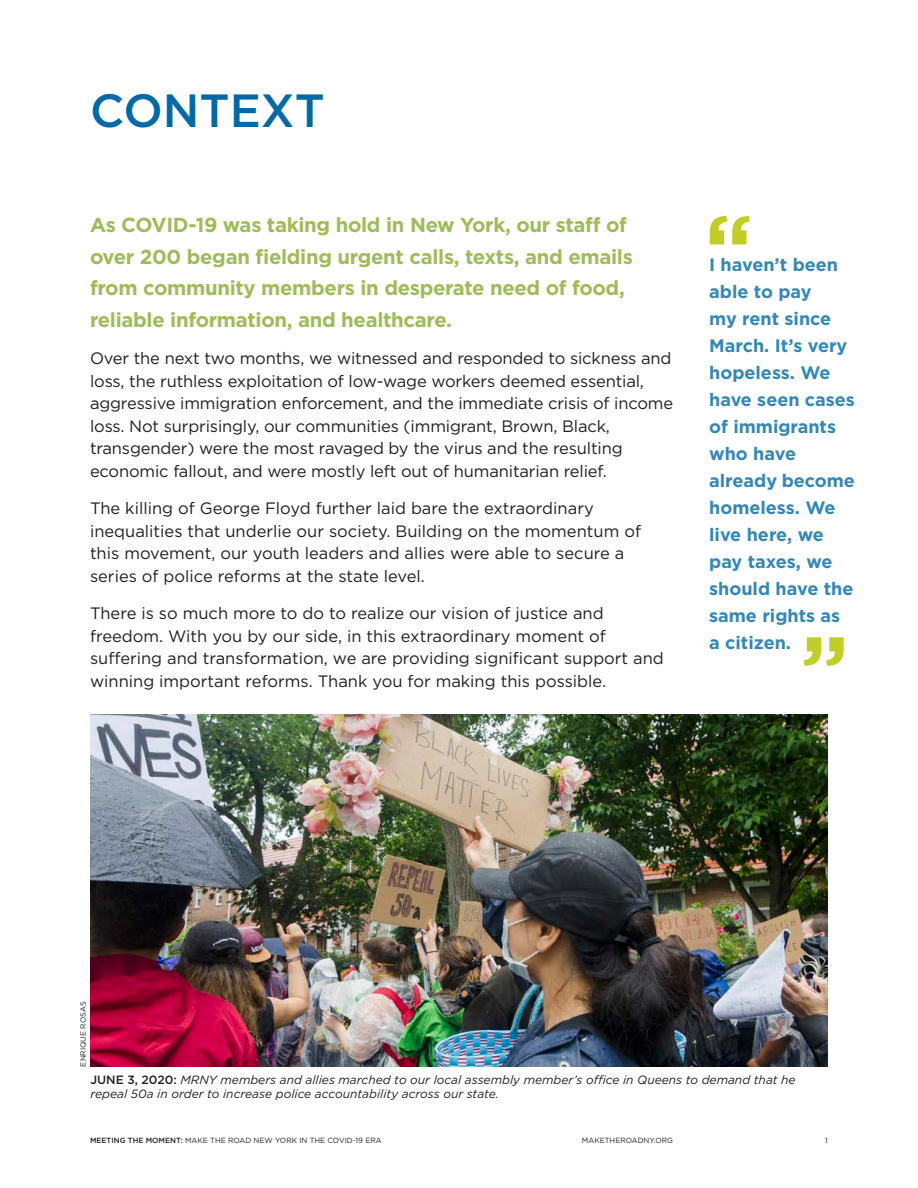
<style>
.page{position:relative;width:918px;height:1188px;background:#fff}
.page>*{position:absolute;margin:0;border:0;box-sizing:border-box;transform-origin:0 0}
.Head{font:500 46.5px "Gotham";color:#0069aa}
.Intro{font:700 20.25px/31.5px "Gotham";letter-spacing:-.015em;color:#a0bc58}
.t1{font:700 18px/27px "Gotham";color:#3387bb}
.Body{font:16.5px/22.5px "Gotham";letter-spacing:-.01em;color:#231f20}
.Photo_Caption{font:italic 12px/14.4px "Gotham";color:#231f20}
.Photo_Credit{font:7.5px "Gotham";color:#231f20}
.s1{font-weight:500;font-style:normal}
.s2{font-weight:500}
</style>
<div class="page">
<img style="left:90px;top:715px;width:738px;height:351px">
<svg style="left:710px;top:216px;width:40px;height:28px"></svg>
<svg style="left:804px;top:637px;width:40px;height:29px"></svg>
<p class="Head" style="left:90px;top:80px;width:236px">CONTEXT</p>
<p class="Intro" style="left:90px;top:209px;width:544px">As COVID-19 was taking hold in New York, our staff of over 200 began fielding urgent calls, texts, and emails from community members in desperate need of food, reliable information, and healthcare.</p>
<p class="Body" style="left:90px;top:347px;width:585px">Over the next two months, we witnessed and responded to sickness and loss, the ruthless exploitation of low-wage workers deemed essential, aggressive immigration enforcement, and the immediate crisis of income loss. Not surprisingly, our communities (immigrant, Brown, Black, transgender) were the most ravaged by the virus and the resulting economic fallout, and were mostly left out of humanitarian relief.</p>
<p class="Body" style="left:90px;top:497px;width:553px">The killing of George Floyd further laid bare the extraordinary inequalities that underlie our society. Building on the momentum of this movement, our youth leaders and allies were able to secure a series of police reforms at the state level.</p>
<p class="Body" style="left:90px;top:602px;width:575px">There is so much more to do to realize our vision of justice and freedom. With you by our side, in this extraordinary moment of suffering and transformation, we are providing significant support and winning important reforms. Thank you for making this possible.</p>
<p class="t1" style="left:709px;top:251px;width:147px">I haven’t been able to pay<br>my rent since<br>March. It’s very hopeless. We have seen cases of immigrants who have already become homeless. We live here, we pay taxes, we should have the same rights as a citizen.</p>
<p class="Photo_Credit" style="left:78px;top:1067px;width:66px;rotate:-90deg">ENRIQUE ROSAS</p>
<p class="Photo_Caption" style="left:90px;top:1072px;width:707px"><span class="s1">JUNE 3, 2020:</span> MRNY members and allies marched to our local assembly member’s office in Queens to demand that he repeal 50a in order to increase police accountability across our state.</p>
<p class="Photo_Credit" style="left:90px;top:1136px;width:293px"><span class="s2">MEETING THE MOMENT:</span> MAKE THE ROAD NEW YORK IN THE COVID-19 ERA</p>
<p class="Photo_Credit" style="left:582px;top:1136px;width:93px">MAKETHEROADNY.ORG</p>
<p class="Photo_Credit" style="left:825px;top:1136px;width:4px">1</p>
</div>
